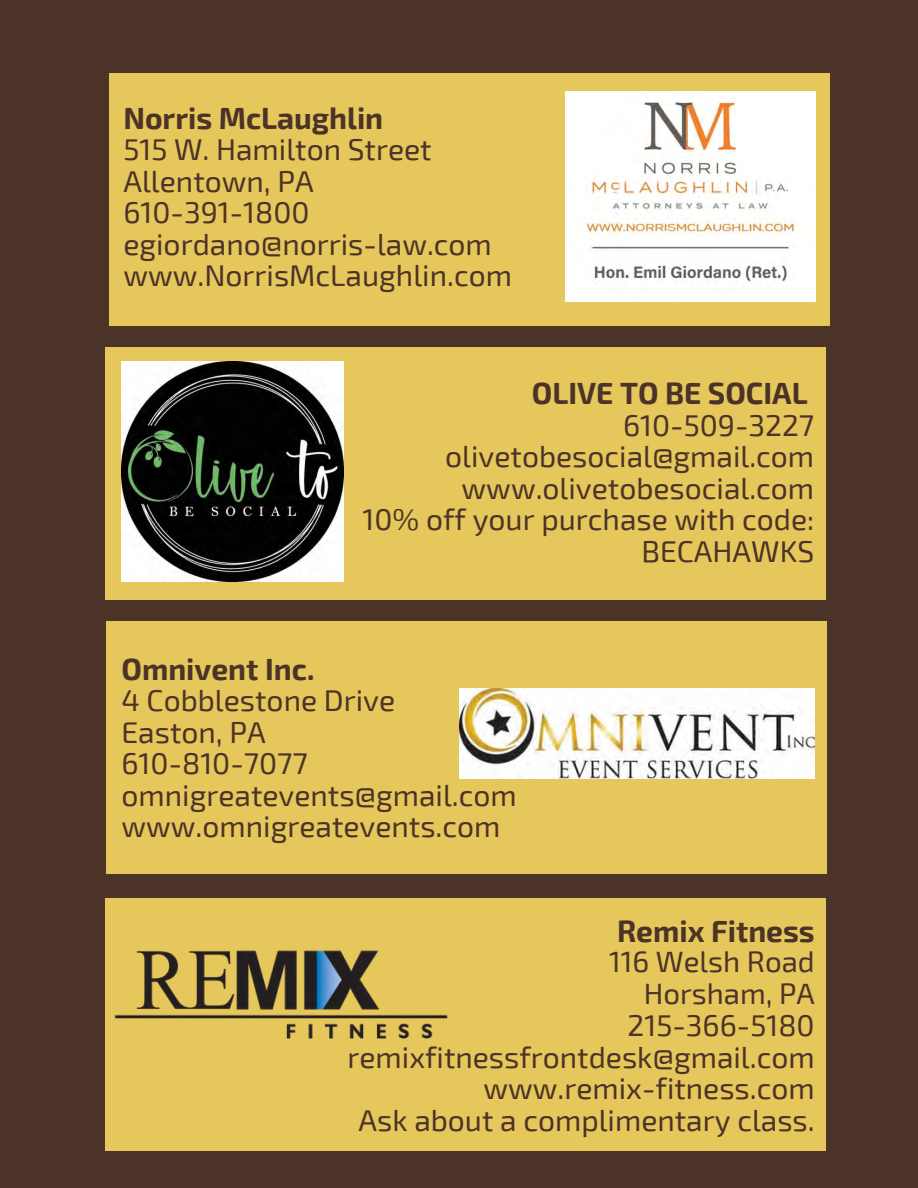
<style>
.page{position:relative;width:918px;height:1188px;background:#4c3327}
.page>*{position:absolute;margin:0;border:0;box-sizing:border-box;transform-origin:0 0}
.t1{font:30px "Exo 2";color:#4c3327}
.t2{font:700 30px "Exo 2";color:#4c3327}
.t3{font:29.4px "Exo 2";color:#4c3327}
</style>
<div class="page">
<div style="left:106px;top:348px;width:720px;height:252px;background:#e5c75c"></div>
<div style="left:106px;top:621px;width:721px;height:252px;background:#e5c75c"></div>
<div style="left:109px;top:74px;width:720px;height:252px;background:#e5c75c"></div>
<div style="left:106px;top:899px;width:720px;height:252px;background:#e5c75c"></div>
<img style="left:114px;top:950px;width:334px;height:89px">
<img style="left:459px;top:689px;width:355px;height:90px">
<img style="left:122px;top:362px;width:221px;height:219px">
<img style="left:565px;top:92px;width:250px;height:209px">
<p class="t2" style="left:123px;top:99px;width:261px">Norris McLaughlin</p>
<p class="t1" style="left:123px;top:130px;width:310px">515 W. Hamilton Street</p>
<p class="t1" style="left:123px;top:162px;width:192px">Allentown, PA</p>
<p class="t1" style="left:123px;top:193px;width:188px">610-391-1800</p>
<p class="t1" style="left:123px;top:225px;width:370px">egiordano@norris-law.com</p>
<p class="t1" style="left:123px;top:256px;width:390px">www.NorrisMcLaughlin.com</p>
<p class="t2" style="left:532px;top:374px;width:277px">OLIVE TO BE SOCIAL</p>
<p class="t1" style="left:623px;top:406px;width:193px">610-509-3227</p>
<p class="t1" style="left:445px;top:437px;width:370px">olivetobesocial@gmail.com</p>
<p class="t1" style="left:462px;top:469px;width:354px">www.olivetobesocial.com</p>
<p class="t1" style="left:363px;top:500px;width:453px">10% off your purchase with code:</p>
<p class="t1" style="left:641px;top:532px;width:174px">BECAHAWKS</p>
<p class="t2" style="left:122px;top:649px;width:194px">Omnivent Inc.</p>
<p class="t1" style="left:122px;top:681px;width:275px">4 Cobblestone Drive</p>
<p class="t1" style="left:122px;top:713px;width:146px">Easton, PA</p>
<p class="t1" style="left:122px;top:744px;width:188px">610-810-7077</p>
<p class="t1" style="left:122px;top:776px;width:397px">omnigreatevents@gmail.com</p>
<p class="t1" style="left:122px;top:807px;width:380px">www.omnigreatevents.com</p>
<p class="t2" style="left:617px;top:911px;width:199px">Remix Fitness</p>
<p class="t3" style="left:609px;top:943px;width:207px">116 Welsh Road</p>
<p class="t3" style="left:644px;top:974px;width:172px">Horsham, PA</p>
<p class="t1" style="left:628px;top:1006px;width:189px">215-366-5180</p>
<p class="t1" style="left:347px;top:1038px;width:469px">remixfitnessfrontdesk@gmail.com</p>
<p class="t1" style="left:483px;top:1069px;width:333px">www.remix-fitness.com</p>
<p class="t1" style="left:359px;top:1101px;width:458px">Ask about a complimentary class.</p>
</div>
